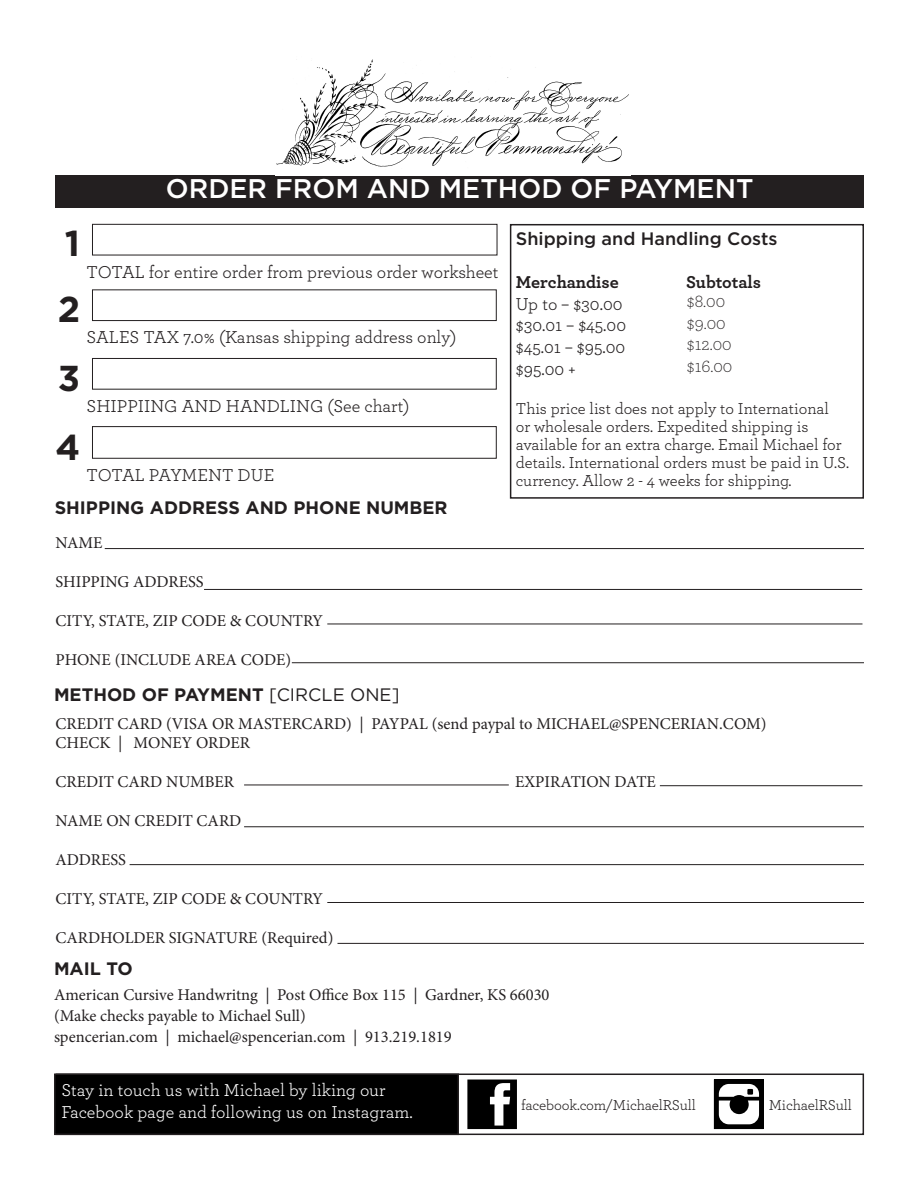
<style>
.page{position:relative;width:918px;height:1188px;background:#fff}
.page>*{position:absolute;margin:0;border:0;box-sizing:border-box;transform-origin:0 0}
.t1{font:700 36px "Gotham";color:#231f20}
.t2{font:500 27px "Gotham";color:#fff}
.t3{font:18px "Archer";color:#231f20}
.t4{font:18px/21.6px "Archer";color:#fff}
.t5{font:700 18px "Gotham";color:#231f20}
.t6{font:500 18px "Gotham";color:#231f20}
.t7{font:300 18px "Archer";color:#231f20}
.t8{font:700 18px "Archer";letter-spacing:-.005em;color:#231f20}
.t9{font:16.5px/19.5px "Minion Pro";color:#231f20}
.t10{font:16.5px/18px "Archer";color:#231f20}
.t11{font:15px "Archer";letter-spacing:-.01em;color:#231f20}
.s1{font-weight:400}
</style>
<div class="page">
<div style="left:56px;top:175px;width:808px;height:32px;background:#231f20"></div>
<svg style="left:467px;top:1080px;width:50px;height:49px"></svg>
<svg style="left:714px;top:1080px;width:49px;height:49px"></svg>
<div style="left:56px;top:1074px;width:808px;height:61px;border:2px solid #231f20"></div>
<div style="left:55px;top:1074px;width:403px;height:60px;background:#000"></div>
<div style="left:54px;top:1074px;width:405px;height:61px;border:2px solid #231f20"></div>
<img style="left:276px;top:59px;width:353px;height:108px">
<div style="left:92px;top:224px;width:405px;height:31px;border:1px solid #231f20"></div>
<div style="left:92px;top:289px;width:405px;height:32px;border:1px solid #231f20"></div>
<div style="left:92px;top:358px;width:405px;height:32px;border:1px solid #231f20"></div>
<div style="left:92px;top:426px;width:405px;height:33px;border:1px solid #231f20"></div>
<div style="left:510px;top:224px;width:354px;height:275px;border:2px solid #231f20"></div>
<hr style="left:105px;top:548px;width:759px;height:1px;background:#231f20">
<hr style="left:204px;top:589px;width:658px;height:1px;background:#231f20">
<hr style="left:327px;top:624px;width:535px;height:1px;background:#231f20">
<hr style="left:292px;top:662px;width:572px;height:1px;background:#231f20">
<hr style="left:244px;top:785px;width:265px;height:1px;background:#231f20">
<hr style="left:660px;top:785px;width:203px;height:1px;background:#231f20">
<hr style="left:244px;top:826px;width:620px;height:1px;background:#231f20">
<hr style="left:130px;top:864px;width:734px;height:1px;background:#231f20">
<hr style="left:327px;top:902px;width:537px;height:1px;background:#231f20">
<hr style="left:338px;top:943px;width:526px;height:1px;background:#231f20">
<p class="t2" style="left:166px;top:171px;width:589px">ORDER FROM AND METHOD OF PAYMENT</p>
<p class="t1" style="left:65px;top:220px;width:17px">1</p>
<p class="t6" style="left:516px;top:227px;width:263px">Shipping and Handling Costs</p>
<p class="t8" style="left:516px;top:268px;width:104px">Merchandise</p>
<p class="t8" style="left:686px;top:268px;width:76px">Subtotals</p>
<p class="t3" style="left:516px;top:291px;width:108px">Up to – $30.00</p>
<p class="t3" style="left:516px;top:313px;width:112px">$30.01 – $45.00</p>
<p class="t3" style="left:516px;top:335px;width:111px">$45.01 – $95.00</p>
<p class="t3" style="left:516px;top:356px;width:61px">$95.00 +</p>
<p class="t10" style="left:516px;top:399px;width:335px">This price list does not apply to International<br>or wholesale orders. Expedited shipping is available for an extra charge. Email Michael for details. International orders must be paid in U.S. currency. Allow 2 - 4 weeks for shipping.</p>
<p class="t3" style="left:87px;top:259px;width:413px">TOTAL for entire order from previous order worksheet</p>
<p class="t7" style="left:687px;top:289px;width:40px">$8.00</p>
<p class="t7" style="left:687px;top:311px;width:40px">$9.00</p>
<p class="t7" style="left:687px;top:333px;width:46px">$12.00</p>
<p class="t7" style="left:687px;top:354px;width:47px">$16.00</p>
<p class="t1" style="left:58px;top:285px;width:24px">2</p>
<p class="t3" style="left:87px;top:325px;width:371px">SALES TAX 7.0% (Kansas shipping address only)</p>
<p class="t1" style="left:58px;top:354px;width:24px">3</p>
<p class="t3" style="left:87px;top:393px;width:324px">SHIPPIING AND HANDLING (See chart)</p>
<p class="t1" style="left:55px;top:423px;width:26px">4</p>
<p class="t3" style="left:87px;top:462px;width:189px">TOTAL PAYMENT DUE</p>
<p class="t5" style="left:55px;top:495px;width:394px">SHIPPING ADDRESS AND PHONE NUMBER</p>
<p class="t9" style="left:56px;top:533px;width:49px">NAME</p>
<p class="t9" style="left:56px;top:572px;width:150px">SHIPPING ADDRESS</p>
<p class="t9" style="left:56px;top:611px;width:269px">CITY, STATE, ZIP CODE &amp; COUNTRY</p>
<p class="t9" style="left:56px;top:650px;width:237px">PHONE (INCLUDE AREA CODE)</p>
<p class="t5" style="left:54px;top:683px;width:347px">METHOD OF PAYMENT <span class="s1">[CIRCLE ONE]</span></p>
<p class="t9" style="left:56px;top:714px;width:712px">CREDIT CARD (VISA OR MASTERCARD) | PAYPAL (send paypal to MICHAEL@SPENCERIAN.COM)<br>CHECK | MONEY ORDER</p>
<p class="t9" style="left:56px;top:772px;width:180px">CREDIT CARD NUMBER</p>
<p class="t9" style="left:515px;top:772px;width:142px">EXPIRATION DATE</p>
<p class="t9" style="left:56px;top:811px;width:187px">NAME ON CREDIT CARD</p>
<p class="t9" style="left:56px;top:850px;width:72px">ADDRESS</p>
<p class="t9" style="left:56px;top:889px;width:269px">CITY, STATE, ZIP CODE &amp; COUNTRY</p>
<p class="t9" style="left:56px;top:928px;width:279px">CARDHOLDER SIGNATURE (Required)</p>
<p class="t5" style="left:54px;top:957px;width:80px">MAIL TO</p>
<p class="t9" style="left:54px;top:985px;width:497px">American Cursive Handwritng | Post Office Box 115 | Gardner, KS 66030</p>
<p class="t9" style="left:54px;top:1006px;width:253px">(Make checks payable to Michael Sull)</p>
<p class="t9" style="left:54px;top:1027px;width:399px">spencerian.com | michael@spencerian.com | 913.219.1819</p>
<p class="t4" style="left:61px;top:1078px;width:353px">Stay in touch us with Michael by liking our<br>Facebook page and following us on Instagram.</p>
<p class="t11" style="left:521px;top:1094px;width:176px">facebook.com/MichaelRSull</p>
<p class="t11" style="left:769px;top:1094px;width:85px">MichaelRSull</p>
</div>
